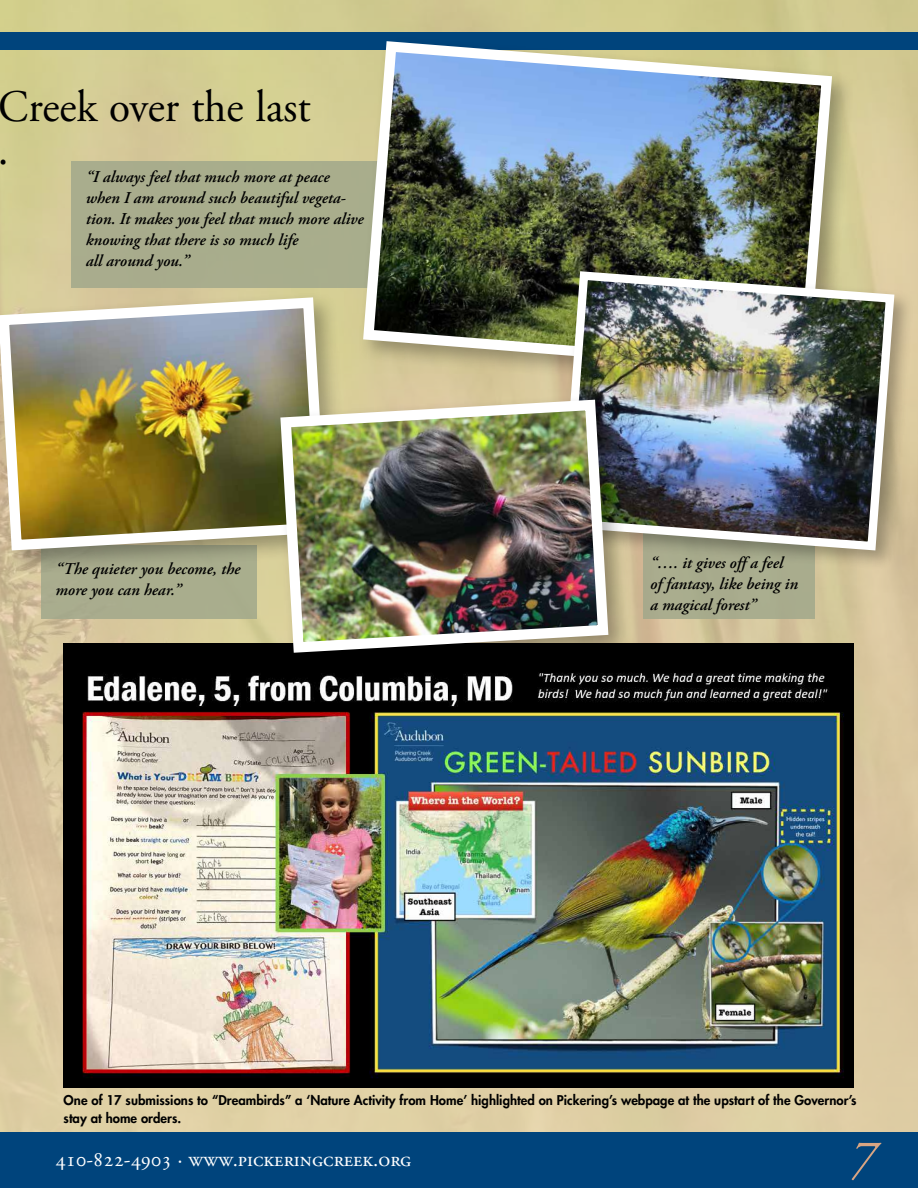
<style>
.page{position:relative;width:918px;height:1188px;background:#fff}
.page>*{position:absolute;margin:0;border:0;box-sizing:border-box;transform-origin:0 0}
.t1{font:italic 54px "Adobe Garamond Pro";color:#d8a583}
.t2{font:45px/43.5px "Adobe Garamond Pro";color:#000;scale:.96 1}
.t3{font:21px "Adobe Garamond Pro";color:#fff}
.t4{font:italic 600 16.5px/21px "Adobe Garamond Pro";color:#000}
.t5{font:800 13.2px/18px "Futura";letter-spacing:.005em;color:#000}
.s1{font-weight:700;font-style:normal;font-size:27px;color:#839ac0}
</style>
<div class="page">
<img style="left:0;top:0;width:918px;height:1132px">
<div style="left:0;top:1132px;width:918px;height:56px;background:#00447c"></div>
<div style="left:0;top:32px;width:918px;height:18px;background:#00447c"></div>
<div style="left:71px;top:161px;width:364px;height:126px;background:#a8ad8c"></div>
<div style="left:358px;top:36px;width:497px;height:362px;background:#000;opacity:.3"></div>
<img style="left:358px;top:36px;width:480px;height:344px">
<div style="left:643px;top:526px;width:172px;height:93px;background:#a9ac8d"></div>
<div style="left:556px;top:266px;width:358px;height:304px;background:#000;opacity:.3"></div>
<img style="left:557px;top:267px;width:342px;height:288px">
<div style="left:41px;top:545px;width:216px;height:74px;background:#a9ad8d"></div>
<img style="left:64px;top:643px;width:790px;height:444px">
<div style="left:0;top:291px;width:351px;height:284px;background:#000;opacity:.3"></div>
<img style="left:0;top:292px;width:332px;height:264px">
<div style="left:274px;top:393px;width:359px;height:285px;background:#000;opacity:.3"></div>
<img style="left:275px;top:394px;width:339px;height:264px">
<h2 class="t2" style="left:-3px;top:86px;width:328px">Creek over the last .</h2>
<p class="t4" style="left:86px;top:167px;width:279px">“I always feel that much more at peace when I am around such beautiful vegeta&shy;tion. It makes you feel that much more alive knowing that there is so much life<br>all around you.”</p>
<p class="t4" style="left:55px;top:559px;width:186px">“The quieter you become, the more you can hear.”</p>
<p class="t4" style="left:650px;top:553px;width:149px">“…. it gives off a feel of fantasy, like being in a magical forest”</p>
<p class="t5" style="left:64px;top:1091px;width:795px">One of 17 submissions to “Dreambirds” a ‘Nature Activity from Home’ highlighted on Pickering’s webpage at the upstart of the Governor’s stay at home orders.</p>
<p class="t3" style="left:56px;top:1147px;width:357px">410-822-4903 · www.pickeringcreek.org</p>
<h1 class="t1" style="left:848px;top:1127px;width:51px">7 <span class="s1">7</span></h1>
</div>
